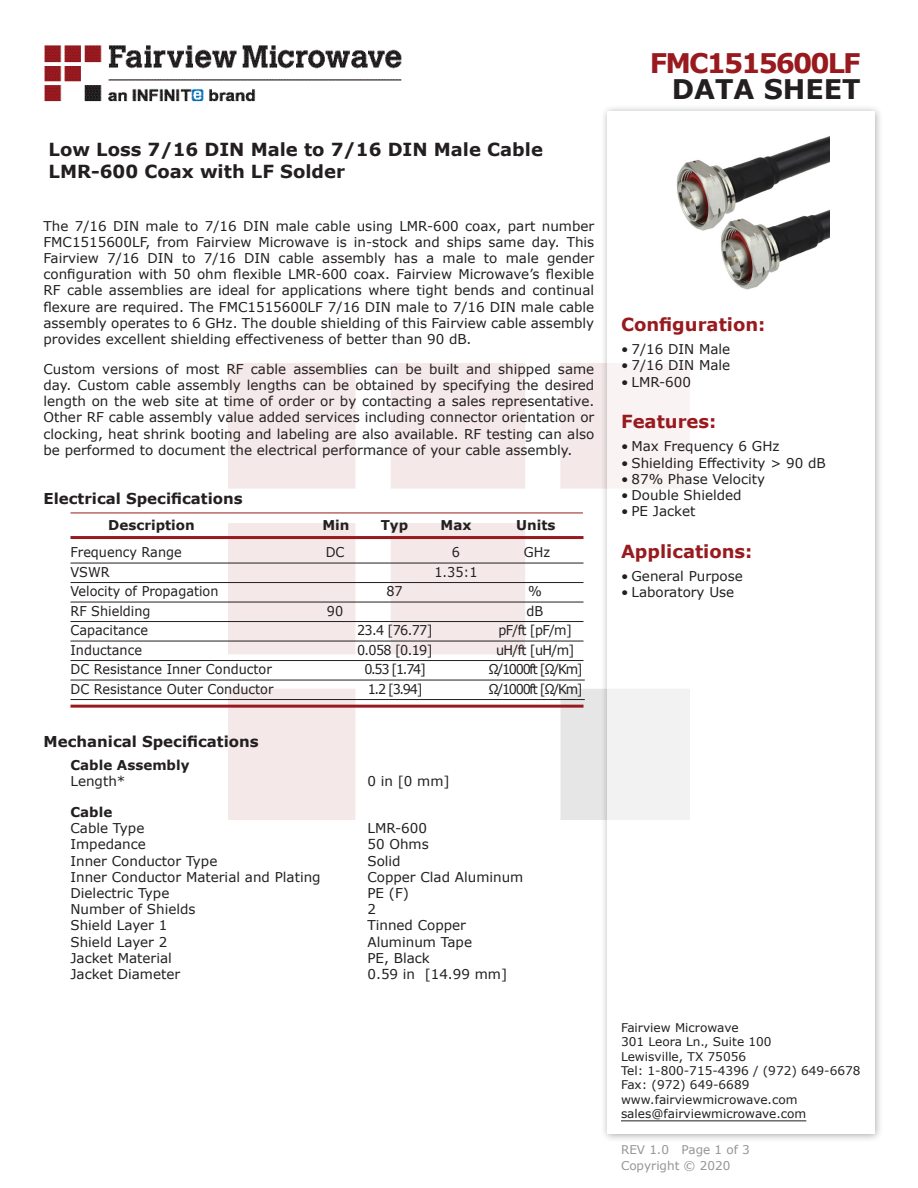
<style>
.page{position:relative;width:918px;height:1188px;background:#fff}
.page>*{position:absolute;margin:0;border:0;box-sizing:border-box;transform-origin:0 0}
.FM{font:700 27px "Verdana";letter-spacing:-.07em;color:#981a1e}
.t1{font:700 27px "Verdana";color:#231f20}
.Web_Description_Para{font:700 18px/21.6px "Verdana";color:#231f20}
.Head1{font:700 18px "Verdana";color:#981a1e}
.Applications_Header{font:700 18px "Verdana";color:#981a1e}
.Head1-2{font:700 15px "Verdana";color:#231f20}
.MarketingDescription{font:13.5px/16.2px "Verdana";color:#231f20;text-align:justify}
.Specs_Para{font:13.5px "Verdana";color:#231f20}
.Table-Body{font:13.5px "Verdana";color:#231f20;scale:.95 1}
.Table-Body-2{font:13.5px "Verdana";letter-spacing:-.1em;color:#231f20;scale:.95 1}
.Table-Header{font:700 13.5px "Verdana";color:#231f20}
.Head3{font:700 13.5px "Verdana";color:#231f20}
.FM_Info{font:12px "Verdana";color:#231f20}
.REV_Info{font:12px "Verdana";color:#939598}
</style>
<div class="page">
<img style="left:44px;top:45px;width:358px;height:57px">
<div style="left:600px;top:104px;width:284px;height:1039px;background:#231f20;opacity:.75"></div>
<div style="left:608px;top:111px;width:267px;height:1023px;background:#fff"></div>
<hr style="left:70px;top:513px;width:513px;height:1px;background:#981a1e">
<hr style="left:70px;top:536px;width:514px;height:3px;background:#981a1e">
<hr style="left:70px;top:563px;width:514px;height:1px;background:#231f20">
<hr style="left:70px;top:582px;width:514px;height:1px;background:#231f20">
<hr style="left:70px;top:602px;width:514px;height:1px;background:#231f20">
<hr style="left:70px;top:621px;width:514px;height:1px;background:#231f20">
<hr style="left:70px;top:641px;width:514px;height:1px;background:#231f20">
<hr style="left:70px;top:660px;width:514px;height:1px;background:#231f20">
<hr style="left:70px;top:680px;width:515px;height:1px;background:#231f20">
<hr style="left:70px;top:699px;width:515px;height:1px;background:#231f20">
<hr style="left:70px;top:705px;width:514px;height:3px;background:#981a1e">
<hr style="left:621px;top:1120px;width:185px;height:1px;background:#231f20">
<img style="left:676px;top:136px;width:154px;height:154px">
<p class="Web_Description_Para" style="left:49px;top:139px;width:496px">Low Loss 7/16 DIN Male to 7/16 DIN Male Cable<br>LMR-600 Coax with LF Solder</p>
<p class="MarketingDescription" style="left:44px;top:217px;width:552px">The 7/16 DIN male to 7/16 DIN male cable using LMR-600 coax, part number FMC1515600LF, from Fairview Microwave is in-stock and ships same day. This Fairview 7/16 DIN to 7/16 DIN cable assembly has a male to male gender configuration with 50 ohm flexible LMR-600 coax. Fairview Microwave’s flexible RF cable assemblies are ideal for applications where tight bends and continual flexure are required. The FMC1515600LF 7/16 DIN male to 7/16 DIN male cable assembly operates to 6 GHz. The double shielding of this Fairview cable assembly provides excellent shielding effectiveness of better than 90 dB.</p>
<p class="MarketingDescription" style="left:44px;top:361px;width:552px">Custom versions of most RF cable assemblies can be built and shipped same day. Custom cable assembly lengths can be obtained by specifying the desired length on the web site at time of order or by contacting a sales representative.<br>Other RF cable assembly value added services including connector orientation or clocking, heat shrink booting and labeling are also available. RF testing can also be performed to document the electrical performance of your cable assembly.</p>
<p class="Head1-2" style="left:44px;top:488px;width:201px">Electrical Specifications</p>
<p class="Table-Header" style="left:108px;top:516px;width:88px">Description</p>
<p class="Table-Header" style="left:322px;top:516px;width:29px">Min</p>
<p class="Table-Header" style="left:381px;top:516px;width:29px">Typ</p>
<p class="Table-Header" style="left:441px;top:516px;width:32px">Max</p>
<p class="Table-Header" style="left:516px;top:516px;width:41px">Units</p>
<p class="Table-Body" style="left:70px;top:543px;width:119px">Frequency Range</p>
<p class="Table-Body" style="left:326px;top:543px;width:21px">DC</p>
<p class="Table-Body" style="left:452px;top:543px;width:10px">6</p>
<p class="Table-Body" style="left:524px;top:543px;width:29px">GHz</p>
<p class="Table-Body" style="left:70px;top:562px;width:43px">VSWR</p>
<p class="Table-Body" style="left:434px;top:562px;width:47px">1.35:1</p>
<p class="Table-Body" style="left:70px;top:582px;width:157px">Velocity of Propagation</p>
<p class="Table-Body" style="left:386px;top:582px;width:19px">87</p>
<p class="Table-Body" style="left:528px;top:582px;width:16px">%</p>
<p class="Table-Body" style="left:70px;top:601px;width:86px">RF Shielding</p>
<p class="Table-Body" style="left:327px;top:601px;width:19px">90</p>
<p class="Table-Body" style="left:527px;top:601px;width:19px">dB</p>
<p class="Table-Body" style="left:70px;top:621px;width:83px">Capacitance</p>
<p class="Table-Body" style="left:357px;top:621px;width:81px">23.4 [76.77]</p>
<p class="Table-Body" style="left:498px;top:621px;width:79px">pF/ft [pF/m]</p>
<p class="Table-Body" style="left:70px;top:640px;width:77px">Inductance</p>
<p class="Table-Body" style="left:357px;top:640px;width:81px">0.058 [0.19]</p>
<p class="Table-Body" style="left:496px;top:640px;width:84px">uH/ft [uH/m]</p>
<p class="Table-Body" style="left:70px;top:660px;width:213px">DC Resistance Inner Conductor</p>
<p class="Table-Body" style="left:364px;top:660px;width:66px">0.53 [1.74]</p>
<p class="Table-Body-2" style="left:488px;top:660px;width:101px">Ω/1000ft [Ω/Km]</p>
<p class="Table-Body" style="left:70px;top:679px;width:215px">DC Resistance Outer Conductor</p>
<p class="Table-Body" style="left:368px;top:679px;width:59px">1.2 [3.94]</p>
<p class="Table-Body-2" style="left:488px;top:679px;width:101px">Ω/1000ft [Ω/Km]</p>
<p class="Head1-2" style="left:44px;top:731px;width:217px">Mechanical Specifications</p>
<p class="Head3" style="left:70px;top:755px;width:121px">Cable Assembly</p>
<p class="Specs_Para" style="left:70px;top:772px;width:56px">Length*</p>
<p class="Specs_Para" style="left:368px;top:772px;width:84px">0 in [0 mm]</p>
<p class="Head3" style="left:70px;top:803px;width:43px">Cable</p>
<p class="Specs_Para" style="left:70px;top:819px;width:75px">Cable Type</p>
<p class="Specs_Para" style="left:368px;top:819px;width:61px">LMR-600</p>
<p class="Specs_Para" style="left:70px;top:835px;width:77px">Impedance</p>
<p class="Specs_Para" style="left:368px;top:835px;width:63px">50 Ohms</p>
<p class="Specs_Para" style="left:70px;top:851px;width:148px">Inner Conductor Type</p>
<p class="Specs_Para" style="left:368px;top:851px;width:35px">Solid</p>
<p class="Specs_Para" style="left:70px;top:868px;width:252px">Inner Conductor Material and Plating</p>
<p class="Specs_Para" style="left:368px;top:868px;width:157px">Copper Clad Aluminum</p>
<p class="Specs_Para" style="left:70px;top:884px;width:100px">Dielectric Type</p>
<p class="Specs_Para" style="left:368px;top:884px;width:43px">PE (F)</p>
<p class="Specs_Para" style="left:70px;top:900px;width:127px">Number of Shields</p>
<p class="Specs_Para" style="left:368px;top:900px;width:10px">2</p>
<p class="Specs_Para" style="left:70px;top:916px;width:98px">Shield Layer 1</p>
<p class="Specs_Para" style="left:368px;top:916px;width:100px">Tinned Copper</p>
<p class="Specs_Para" style="left:70px;top:932px;width:98px">Shield Layer 2</p>
<p class="Specs_Para" style="left:368px;top:932px;width:106px">Aluminum Tape</p>
<p class="Specs_Para" style="left:70px;top:949px;width:103px">Jacket Material</p>
<p class="Specs_Para" style="left:368px;top:949px;width:64px">PE, Black</p>
<p class="Specs_Para" style="left:70px;top:965px;width:111px">Jacket Diameter</p>
<p class="Specs_Para" style="left:368px;top:965px;width:141px">0.59 in [14.99 mm]</p>
<p class="FM" style="left:650px;top:44px;width:213px">FMC1515600LF</p>
<p class="t1" style="left:672px;top:70px;width:191px">DATA SHEET</p>
<p class="Head1" style="left:621px;top:312px;width:146px">Configuration:</p>
<p class="MarketingDescription" style="left:621px;top:341px;width:111px">• 7/16 DIN Male</p>
<p class="MarketingDescription" style="left:621px;top:357px;width:111px">• 7/16 DIN Male</p>
<p class="MarketingDescription" style="left:621px;top:373px;width:72px">• LMR-600</p>
<p class="Head1" style="left:621px;top:409px;width:97px">Features:</p>
<p class="MarketingDescription" style="left:621px;top:438px;width:160px">• Max Frequency 6 GHz</p>
<p class="MarketingDescription" style="left:621px;top:454px;width:206px">• Shielding Effectivity &gt; 90 dB</p>
<p class="MarketingDescription" style="left:621px;top:471px;width:146px">• 87% Phase Velocity</p>
<p class="MarketingDescription" style="left:621px;top:487px;width:122px">• Double Shielded</p>
<p class="MarketingDescription" style="left:621px;top:503px;width:76px">• PE Jacket</p>
<p class="Applications_Header" style="left:621px;top:539px;width:133px">Applications:</p>
<p class="MarketingDescription" style="left:621px;top:568px;width:123px">• General Purpose</p>
<p class="MarketingDescription" style="left:621px;top:584px;width:115px">• Laboratory Use</p>
<p class="FM_Info" style="left:621px;top:1019px;width:119px">Fairview Microwave</p>
<p class="FM_Info" style="left:621px;top:1034px;width:152px">301 Leora Ln., Suite 100</p>
<p class="FM_Info" style="left:621px;top:1048px;width:127px">Lewisville, TX 75056</p>
<p class="FM_Info" style="left:621px;top:1062px;width:241px">Tel: 1-800-715-4396 / (972) 649-6678</p>
<p class="FM_Info" style="left:621px;top:1077px;width:130px">Fax: (972) 649-6689</p>
<p class="FM_Info" style="left:621px;top:1091px;width:178px">www.fairviewmicrowave.com</p>
<p class="FM_Info" style="left:621px;top:1106px;width:187px">sales@fairviewmicrowave.com</p>
<p class="REV_Info" style="left:621px;top:1141px;width:130px">REV 1.0 Page 1 of 3</p>
<p class="REV_Info" style="left:621px;top:1157px;width:111px">Copyright © 2020</p>
</div>
